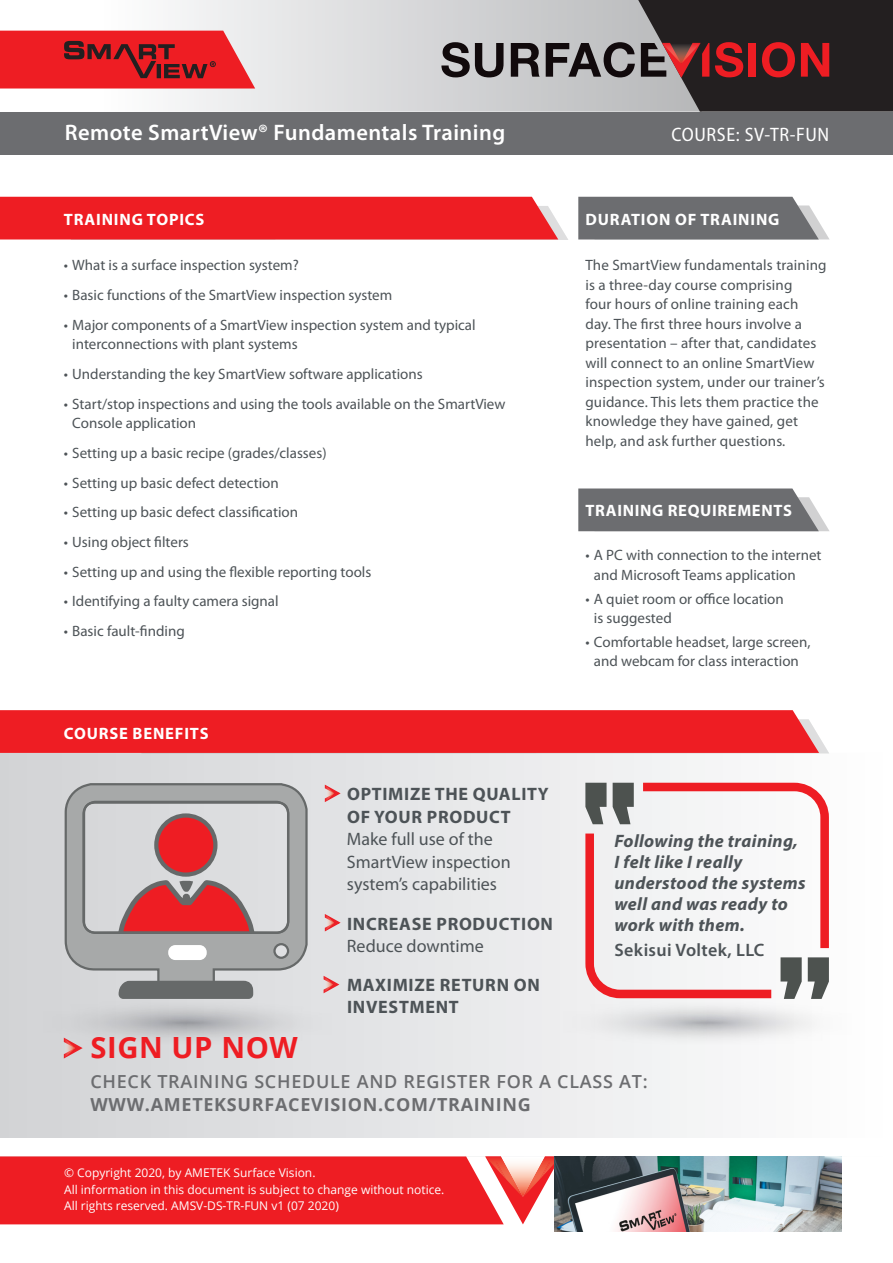
<style>
.page{position:relative;width:893px;height:1263px;background:#fff}
.page>*{position:absolute;margin:0;border:0;box-sizing:border-box;transform-origin:0 0}
.t1{font:700 29.25px "Open Sans";letter-spacing:.02em;color:#ee1d23}
.Body_Title{font:600 22.5px "Myriad Pro";letter-spacing:.02em;color:#fff}
.Body_Title-2{font:semi-condensed 19.5px "Myriad Pro";letter-spacing:.03em;color:#fff}
.Body_Title-3{font:italic 700 18px/21px "Myriad Pro";letter-spacing:.02em;color:#4d5357}
.Body_Title-4{font:18px/22.5px "Myriad Pro";color:#4d5357}
.t2{font:600 18px/22.5px "Open Sans";letter-spacing:.04em;color:#6c6d70}
.Body_Title-5{font:700 18px/22.5px "Myriad Pro";letter-spacing:.04em;color:#4d5357}
.Body_Title-6{font:600 18px "Myriad Pro";letter-spacing:.02em;color:#4d5357}
.t3{font:700 16.5px "Myriad Pro";letter-spacing:.05em;color:#fff}
.Body_Title-7{font:15px/19.5px "Myriad Pro";color:#4d5357}
.t4{font:12px/16.5px "Open Sans";color:#fff}
.s1{font-weight:700}
.s2{font-weight:400}
</style>
<div class="page">
<svg style="left:0;top:753px;width:829px;height:385px"></svg>
<svg style="left:578px;top:488px;width:251px;height:43px;background:#797a7d"></svg>
<svg style="left:578px;top:197px;width:251px;height:42px;background:#78797b"></svg>
<img style="left:555px;top:1156px;width:286px;height:75px">
<svg style="left:0;top:1156px;width:561px;height:68px;background:#ed3f43"></svg>
<svg style="left:0;top:0;width:546px;height:112px"></svg>
<svg style="left:441px;top:42px;width:63px;height:35px;background:#716d6f"></svg>
<svg style="left:511px;top:43px;width:29px;height:34px"></svg>
<svg style="left:546px;top:0;width:347px;height:112px;background:#615051"></svg>
<div style="left:0;top:112px;width:893px;height:42px;background:#6c6d70"></div>
<svg style="left:0;top:31px;width:255px;height:58px;background:#d82a30"></svg>
<div style="left:0;top:197px;width:568px;height:43px;background:#ee1d23"></div>
<svg style="left:325px;top:784px;width:16px;height:18px"></svg>
<svg style="left:325px;top:914px;width:16px;height:17px"></svg>
<svg style="left:0;top:710px;width:829px;height:43px;background:#ee2429"></svg>
<svg style="left:585px;top:783px;width:244px;height:216px"></svg>
<img style="left:563px;top:1000px;width:266px;height:45px">
<svg style="left:63px;top:782px;width:246px;height:443px;background:#d3a0a2"></svg>
<div style="left:119px;top:981px;width:134px;height:18px;background:#666969"></div>
<div style="left:168px;top:945px;width:39px;height:15px;background:#fff;border-radius:7px"></div>
<div style="left:82px;top:801px;width:207px;height:133px;border:2px solid #666969;border-radius:12px"></div>
<img style="left:43px;top:1000px;width:289px;height:45px">
<svg style="left:64px;top:1037px;width:19px;height:22px"></svg>
<svg style="left:324px;top:976px;width:15px;height:17px"></svg>
<p class="Body_Title" style="left:65px;top:118px;width:442px">Remote SmartView® Fundamentals Training</p>
<p class="t3" style="left:64px;top:209px;width:142px">TRAINING TOPICS</p>
<p class="Body_Title-7" style="left:64px;top:255px;width:237px">• What is a surface inspection system?</p>
<p class="Body_Title-7" style="left:64px;top:285px;width:330px">• Basic functions of the SmartView inspection system</p>
<p class="Body_Title-7" style="left:72px;top:315px;width:405px;text-indent:-9px">• Major components of a SmartView inspection system and typical interconnections with plant systems</p>
<p class="Body_Title-7" style="left:64px;top:364px;width:360px">• Understanding the key SmartView software applications</p>
<p class="Body_Title-7" style="left:72px;top:394px;width:435px;text-indent:-9px">• Start/stop inspections and using the tools available on the SmartView<br>Console application</p>
<p class="Body_Title-7" style="left:64px;top:443px;width:264px">• Setting up a basic recipe (grades/classes)</p>
<p class="Body_Title-7" style="left:64px;top:473px;width:216px">• Setting up basic defect detection</p>
<p class="Body_Title-7" style="left:64px;top:502px;width:236px">• Setting up basic defect classification</p>
<p class="Body_Title-7" style="left:64px;top:532px;width:127px">• Using object filters</p>
<p class="Body_Title-7" style="left:64px;top:562px;width:309px">• Setting up and using the flexible reporting tools</p>
<p class="Body_Title-7" style="left:64px;top:591px;width:216px">• Identifying a faulty camera signal</p>
<p class="Body_Title-7" style="left:64px;top:621px;width:122px">• Basic fault-finding</p>
<p class="t3" style="left:64px;top:723px;width:146px">COURSE BENEFITS</p>
<p class="Body_Title-4" style="left:347px;top:782px;width:203px"><span class="s1">OPTIMIZE THE QUALITY<br>OF YOUR PRODUCT<br></span>Make full use of the<br>SmartView inspection system’s capabilities</p>
<p class="Body_Title-5" style="left:347px;top:912px;width:208px">INCREASE PRODUCTION<br><span class="s2">Reduce downtime</span></p>
<p class="Body_Title-5" style="left:347px;top:973px;width:194px">MAXIMIZE RETURN ON<br>INVESTMENT</p>
<p class="Body_Title-2" style="left:672px;top:122px;width:159px">COURSE: SV-TR-FUN</p>
<p class="t3" style="left:586px;top:209px;width:195px">DURATION OF TRAINING</p>
<p class="Body_Title-7" style="left:585px;top:255px;width:243px">The SmartView fundamentals training is a three-day course comprising<br>four hours of online training each day. The first three hours involve a presentation – after that, candidates will connect to an online SmartView inspection system, under our trainer’s guidance. This lets them practice the knowledge they have gained, get help, and ask further questions.</p>
<p class="t3" style="left:586px;top:500px;width:208px">TRAINING REQUIREMENTS</p>
<p class="Body_Title-7" style="left:594px;top:545px;width:229px;text-indent:-9px">• A PC with connection to the internet and Microsoft Teams application</p>
<p class="Body_Title-7" style="left:594px;top:588px;width:191px;text-indent:-9px">• A quiet room or office location is suggested</p>
<p class="Body_Title-7" style="left:585px;top:632px;width:227px;text-align:center">• Comfortable headset, large screen, and webcam for class interaction</p>
<p class="Body_Title-3" style="left:614px;top:830px;width:193px">Following the training,<br>I felt like I really understood the systems well and was ready to work with them.</p>
<p class="Body_Title-6" style="left:614px;top:939px;width:151px">Sekisui Voltek, LLC</p>
<p class="t1" style="left:90px;top:1027px;width:209px">SIGN UP NOW</p>
<p class="t2" style="left:90px;top:1070px;width:559px">CHECK TRAINING SCHEDULE AND REGISTER FOR A CLASS AT:<br><span class="s1">WWW.AMETEKSURFACEVISION.COM/TRAINING</span></p>
<p class="t4" style="left:64px;top:1164px;width:382px">© Copyright 2020, by AMETEK Surface Vision.<br>All information in this document is subject to change without notice.<br>All rights reserved. AMSV-DS-TR-FUN v1 (07 2020)</p>
</div>
